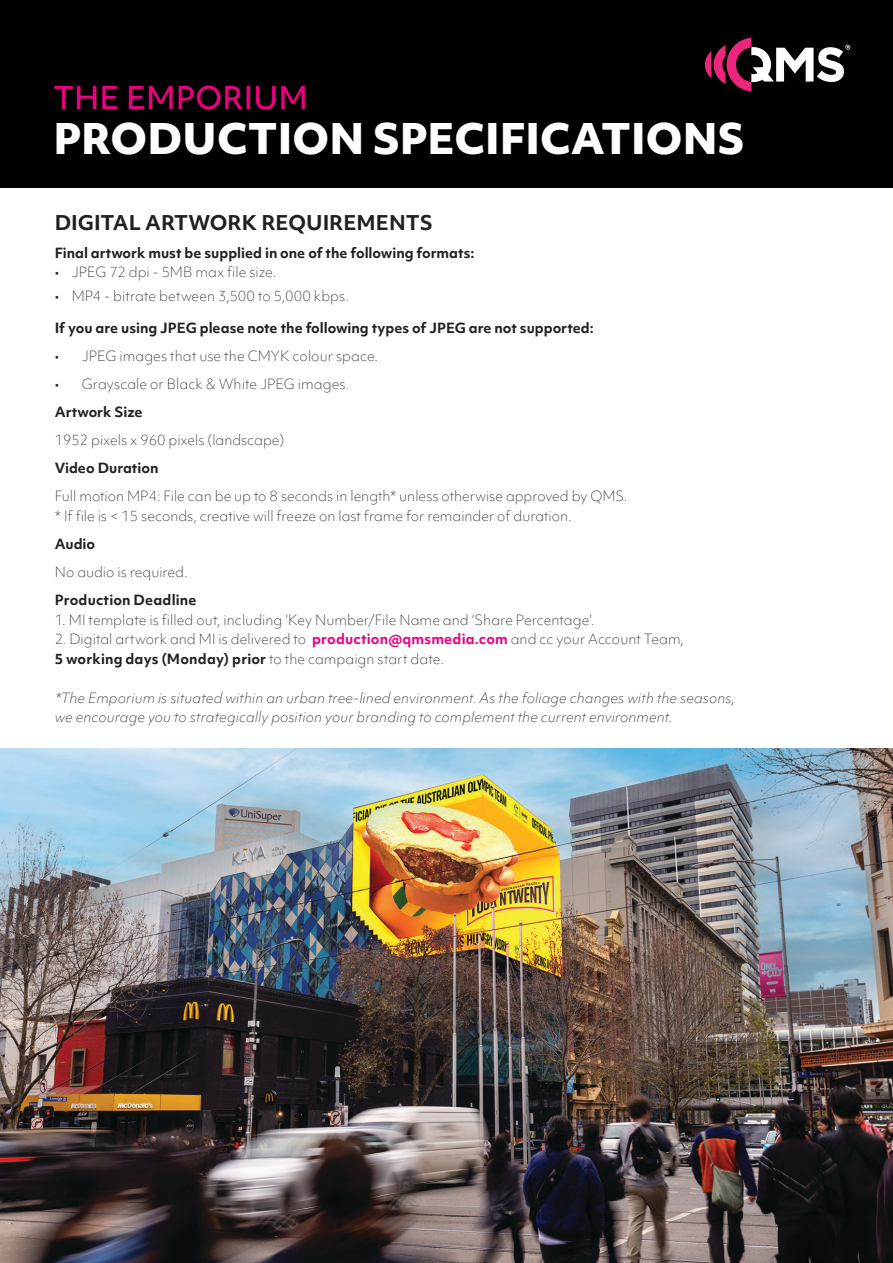
<style>
.page{position:relative;width:893px;height:1263px;background:#fff}
.page>*{position:absolute;margin:0;border:0;box-sizing:border-box;transform-origin:0 0}
.t1{font:800 40.5px "Objektiv Mk 1";color:#fff}
.t2{font:500 30px "Objektiv Mk 1";color:#ed0081}
.t3{font:700 19.5px "Objektiv Mk 1";color:#231f20}
.t4{font:100 13.5px/19.5px "Objektiv Mk 1";color:#231f20}
.t5{font:italic 100 13.5px/19.5px "Objektiv Mk 1";letter-spacing:.005em;color:#231f20}
.t6{font:700 13.5px "Objektiv Mk 1";color:#231f20}
.s1{font-weight:700;color:#ed0081}
.s2{font-weight:700}
</style>
<div class="page">
<div style="left:0;top:0;width:893px;height:187px;background:#000001"></div>
<svg style="left:705px;top:38px;width:145px;height:53px"></svg>
<img style="left:0;top:748px;width:893px;height:515px">
<h1 class="t2" style="left:53px;top:77px;width:256px">THE EMPORIUM</h1>
<h1 class="t1" style="left:53px;top:109px;width:693px">PRODUCTION SPECIFICATIONS</h1>
<h2 class="t3" style="left:55px;top:209px;width:380px">DIGITAL ARTWORK REQUIREMENTS</h2>
<h3 class="t6" style="left:55px;top:243px;width:421px">Final artwork must be supplied in one of the following formats:</h3>
<p class="t4" style="left:55px;top:263px;width:223px">• JPEG 72 dpi - 5MB max file size.</p>
<p class="t4" style="left:55px;top:286px;width:296px">• MP4 - bitrate between 3,500 to 5,000 kbps.</p>
<h3 class="t6" style="left:55px;top:319px;width:541px">If you are using JPEG please note the following types of JPEG are not supported:</h3>
<p class="t4" style="left:55px;top:347px;width:325px">• JPEG images that use the CMYK colour space.</p>
<p class="t4" style="left:55px;top:375px;width:296px">• Grayscale or Black &amp; White JPEG images.</p>
<h3 class="t6" style="left:55px;top:403px;width:89px">Artwork Size</h3>
<h3 class="t4" style="left:55px;top:431px;width:231px">1952 pixels x 960 pixels (landscape)</h3>
<h3 class="t6" style="left:55px;top:459px;width:105px">Video Duration</h3>
<h3 class="t4" style="left:55px;top:487px;width:574px">Full motion MP4: File can be up to 8 seconds in length* unless otherwise approved by QMS. * If file is &lt; 15 seconds, creative will freeze on last frame for remainder of duration.</h3>
<h3 class="t6" style="left:55px;top:534px;width:42px">Audio</h3>
<h3 class="t4" style="left:55px;top:562px;width:134px">No audio is required.</h3>
<p class="t6" style="left:55px;top:591px;width:143px">Production Deadline</p>
<p class="t4" style="left:55px;top:610px;width:541px">1. MI template is filled out, including ‘Key Number/File Name and ‘Share Percentage’.</p>
<p class="t4" style="left:55px;top:630px;width:631px">2. Digital artwork and MI is delivered to <span class="s1">production@qmsmedia.com</span> and cc your Account Team,<br><span class="s2">5 working days (Monday) prior</span> to the campaign start date.</p>
<p class="t5" style="left:55px;top:688px;width:682px">*The Emporium is situated within an urban tree-lined environment. As the foliage changes with the seasons, we encourage you to strategically position your branding to complement the current environment.</p>
</div>
